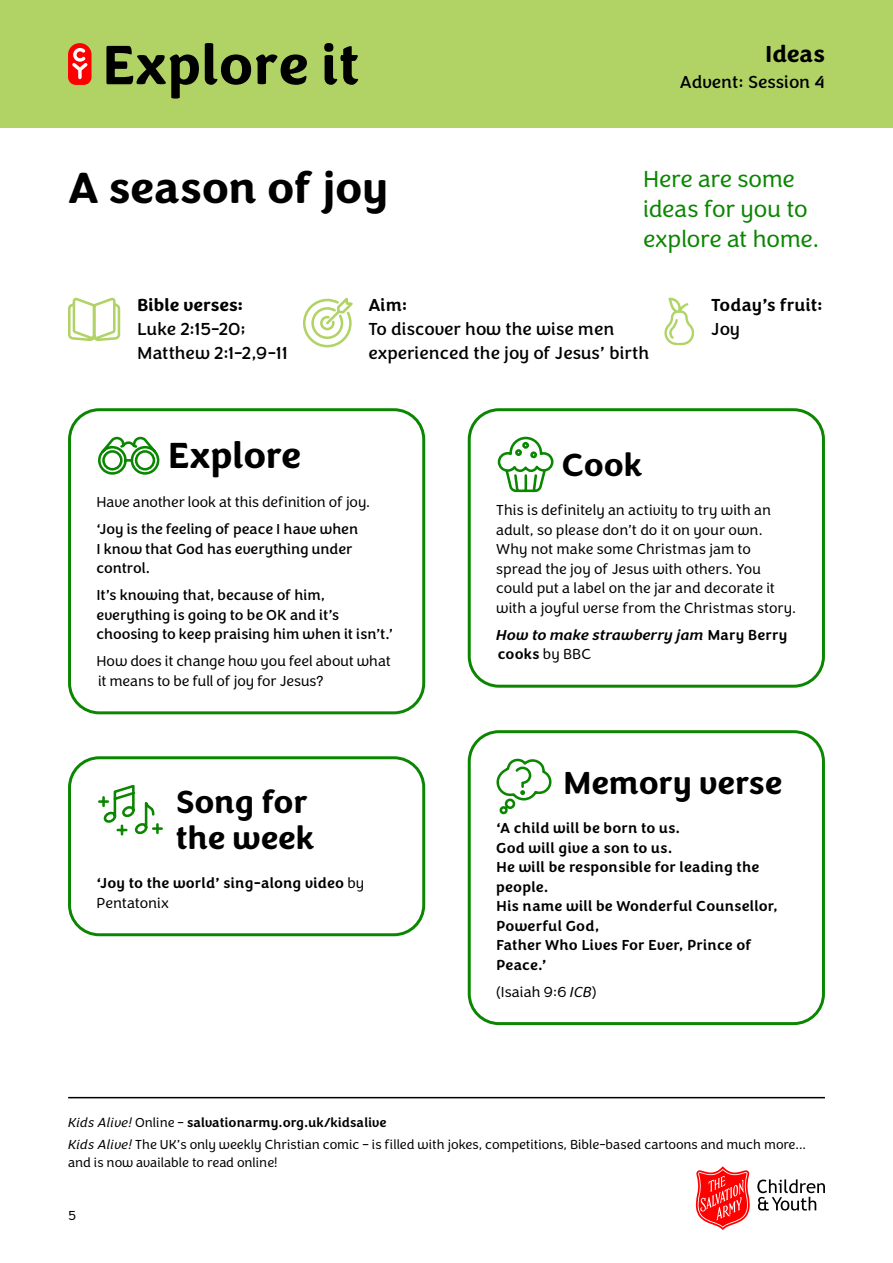
<style>
.page{position:relative;width:893px;height:1263px;background:#fff}
.page>*{position:absolute;margin:0;border:0;box-sizing:border-box;transform-origin:0 0}
.t1{font:700 45px "Congenial";letter-spacing:-.005em;color:#000}
.H2{font:700 37.5px "Congenial";letter-spacing:-.01em;color:#000}
.H2_-_Ideas{font:700 33px/36px "Congenial";letter-spacing:-.005em;color:#000}
.H2-2{font:700 33px "Congenial";color:#000}
.Intro{font:300 24px/30px "Congenial";letter-spacing:-.015em;color:#0b8600}
.t2{font:700 24px "Congenial";color:#000}
.Body_-_Standard{font:18px/24px "Congenial";color:#000}
.Section{font:500 18px "Congenial";letter-spacing:-.005em;color:#000}
.Section-2{font:700 18px "Congenial";letter-spacing:.005em;color:#000}
.Body_-_Ideas{font:300 15px/19.5px "Congenial";color:#000}
.Body_-_Ideas-2{font:500 15px/19.5px "Congenial";letter-spacing:.005em;color:#000}
.Body_-_Ideas-3{font:15px/19.5px "Congenial";letter-spacing:-.005em;color:#000}
.Body_-_Ideas-4{font:italic 500 15px/19.5px "Congenial";color:#000}
.Foot_note{font:300 13.5px/18px "Congenial";color:#000}
.Foot_note-2{font:500 13.5px "Congenial";color:#000}
.s1{font-weight:300}
.s2{font-style:normal}
.s3{font-weight:300;font-style:normal}
.s4{font-style:italic}
.s5{font-weight:300;font-style:italic}
</style>
<div class="page">
<div style="left:0;top:0;width:893px;height:128px;background:#b1d366"></div>
<svg style="left:68px;top:43px;width:24px;height:42px"></svg>
<svg style="left:106px;top:46px;width:93px;height:53px"></svg>
<svg style="left:205px;top:43px;width:102px;height:42px"></svg>
<svg style="left:324px;top:43px;width:34px;height:42px"></svg>
<svg style="left:696px;top:1166px;width:54px;height:64px"></svg>
<svg style="left:757px;top:1179px;width:68px;height:31px"></svg>
<hr style="left:68px;top:1097px;width:757px;height:1px;background:#000">
<svg style="left:303px;top:297px;width:50px;height:51px"></svg>
<svg style="left:68px;top:298px;width:53px;height:43px"></svg>
<svg style="left:98px;top:437px;width:62px;height:38px"></svg>
<div style="left:68px;top:408px;width:357px;height:306px;border:3px solid #0b8600;border-radius:30px"></div>
<svg style="left:497px;top:436px;width:57px;height:57px"></svg>
<div style="left:468px;top:408px;width:357px;height:280px;border:3px solid #0b8600;border-radius:30px"></div>
<svg style="left:98px;top:784px;width:65px;height:52px"></svg>
<div style="left:68px;top:756px;width:357px;height:180px;border:3px solid #0b8600;border-radius:30px"></div>
<svg style="left:496px;top:758px;width:56px;height:57px"></svg>
<div style="left:468px;top:730px;width:357px;height:295px;border:3px solid #0b8600;border-radius:30px"></div>
<svg style="left:664px;top:297px;width:31px;height:48px"></svg>
<h1 class="t1" style="left:68px;top:159px;width:322px">A season of joy</h1>
<h3 class="t2" style="left:765px;top:39px;width:61px">Ideas</h3>
<p class="Body_-_Standard" style="left:680px;top:70px;width:147px">Advent: Session 4</p>
<p class="Intro" style="left:643px;top:165px;width:177px">Here are some ideas for you to explore at home.</p>
<p class="Section-2" style="left:137px;top:293px;width:108px">Bible verses:</p>
<p class="Body_-_Standard" style="left:137px;top:317px;width:152px">Luke 2:15-20;<br>Matthew 2:1-2,9-11</p>
<p class="Section" style="left:368px;top:294px;width:41px">Aim:</p>
<p class="Body_-_Standard" style="left:368px;top:317px;width:282px">To discover how the wise men experienced the joy of Jesus’ birth</p>
<p class="Section" style="left:711px;top:294px;width:113px">Today’s fruit:</p>
<p class="Body_-_Standard" style="left:711px;top:317px;width:30px">Joy</p>
<h3 class="H2" style="left:168px;top:432px;width:135px">Explore</h3>
<p class="Body_-_Ideas" style="left:97px;top:493px;width:275px">Have another look at this definition of joy.</p>
<p class="Body_-_Ideas-3" style="left:97px;top:520px;width:263px">‘Joy is the feeling of peace I have when<br>I know that God has everything under control.</p>
<p class="Body_-_Ideas-3" style="left:97px;top:586px;width:298px">It’s knowing that, because of him, everything is going to be OK and it’s choosing to keep praising him when it isn’t.’</p>
<p class="Body_-_Ideas" style="left:97px;top:652px;width:296px">How does it change how you feel about what it means to be full of joy for Jesus?</p>
<h2 class="H2_-_Ideas" style="left:176px;top:785px;width:140px">Song for the week</h2>
<p class="Body_-_Ideas-2" style="left:97px;top:874px;width:269px">‘Joy to the world’ sing-along video <span class="s1">by<br>Pentatonix</span></p>
<h3 class="H2-2" style="left:562px;top:444px;width:82px">Cook</h3>
<p class="Body_-_Ideas" style="left:496px;top:501px;width:301px">This is definitely an activity to try with an adult, so please don’t do it on your own.<br>Why not make some Christmas jam to spread the joy of Jesus with others. You could put a label on the jar and decorate it with a joyful verse from the Christmas story.</p>
<p class="Body_-_Ideas-4" style="left:496px;top:625px;width:293px">How to make strawberry jam <span class="s2">Mary Berry cooks</span> <span class="s3">by BBC</span></p>
<h2 class="H2_-_Ideas" style="left:563px;top:766px;width:221px">Memory verse</h2>
<p class="Body_-_Ideas-2" style="left:496px;top:819px;width:186px">‘A child will be born to us.</p>
<p class="Body_-_Ideas-2" style="left:496px;top:838px;width:178px">God will give a son to us.</p>
<p class="Body_-_Ideas-2" style="left:496px;top:858px;width:265px">He will be responsible for leading the people.</p>
<p class="Body_-_Ideas-2" style="left:496px;top:897px;width:283px">His name will be Wonderful Counsellor,<br>Powerful God,</p>
<p class="Body_-_Ideas-2" style="left:496px;top:936px;width:257px">Father Who Lives For Ever, Prince of<br>Peace.’</p>
<p class="Body_-_Ideas" style="left:496px;top:982px;width:102px">(Isaiah 9:6 <span class="s4">ICB</span>)</p>
<p class="Foot_note-2" style="left:68px;top:1114px;width:320px"><span class="s5">Kids Alive!</span> <span class="s1">Online –</span> salvationarmy.org.uk/kidsalive</p>
<p class="Foot_note" style="left:68px;top:1135px;width:740px"><span class="s4">Kids Alive!</span> The UK’s only weekly Christian comic – is filled with jokes, competitions, Bible-based cartoons and much more... and is now available to read online!</p>
<p class="Foot_note" style="left:68px;top:1207px;width:10px">5</p>
</div>
